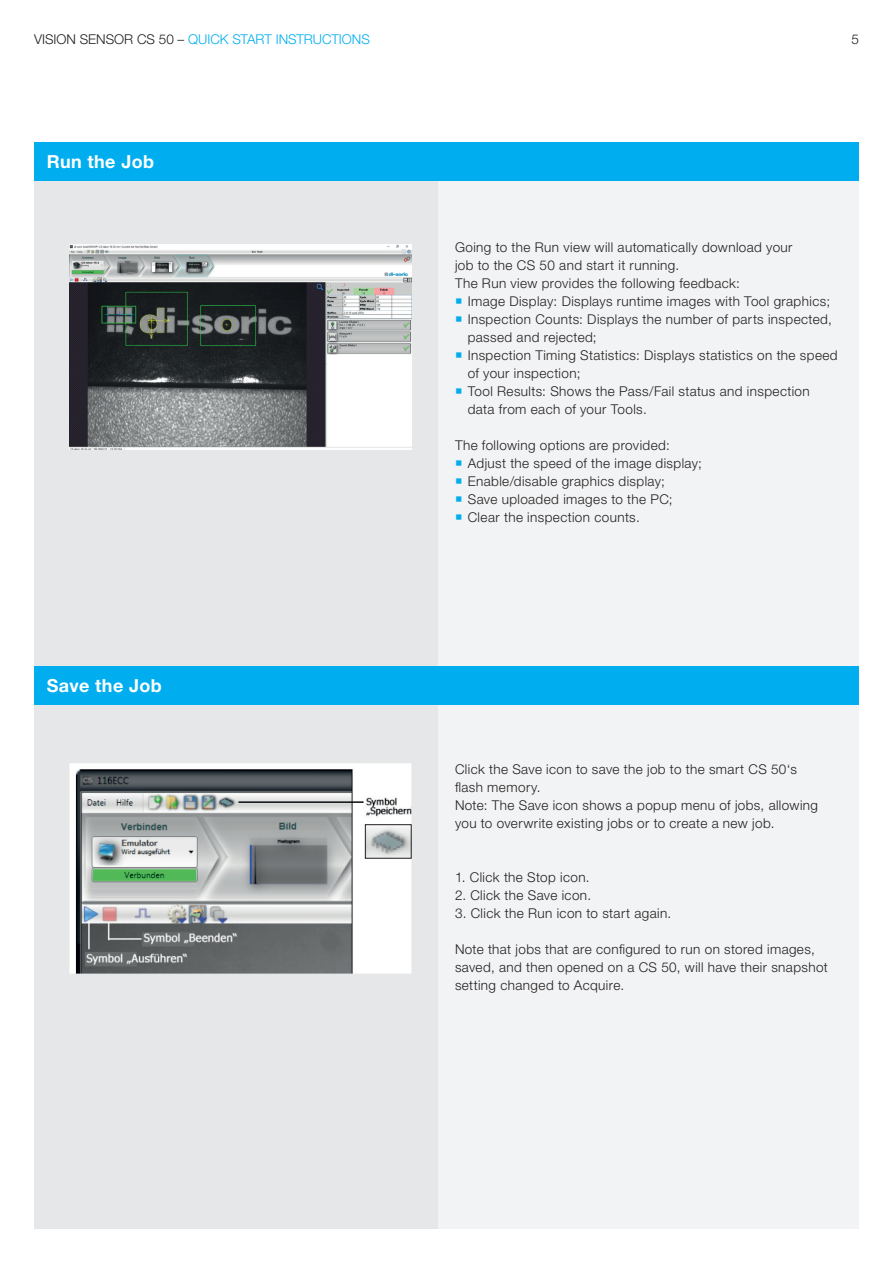
<style>
.page{position:relative;width:893px;height:1263px;background:#fff}
.page>*{position:absolute;margin:0;border:0;box-sizing:border-box;transform-origin:0 0}
.t1{font:700 18px "Helvetica Neue LTW1 G";letter-spacing:.02em;color:#fff}
.t2{font:300 13.5px/18px "Helvetica Neue LTW1 G";letter-spacing:.03em;color:#231f20}
.t3{font:300 13.5px "Helvetica Neue LTW1 G";color:#00aeef}
.s1{color:#231f20}
.s2{color:#00aeef}
</style>
<div class="page">
<div style="left:34px;top:181px;width:825px;height:1048px;background:#e6e7e9"></div>
<div style="left:438px;top:181px;width:421px;height:1048px;background:#f2f3f4"></div>
<img style="left:69px;top:244px;width:342px;height:206px">
<img style="left:69px;top:763px;width:342px;height:210px">
<div style="left:34px;top:142px;width:825px;height:39px;background:#00aeef"></div>
<div style="left:34px;top:666px;width:825px;height:39px;background:#00aeef"></div>
<img style="left:367px;top:826px;width:42px;height:30px">
<div style="left:365px;top:824px;width:46px;height:34px;border:1px solid #231f20"></div>
<p class="t3" style="left:34px;top:31px;width:337px"><span class="s1">VISION SENSOR CS 50 –</span> QUICK START INSTRUCTIONS</p>
<p class="t2" style="left:851px;top:30px;width:9px">5</p>
<h1 class="t1" style="left:47px;top:150px;width:109px">Run the Job</h1>
<h1 class="t1" style="left:47px;top:675px;width:117px">Save the Job</h1>
<p class="t2" style="left:455px;top:238px;width:339px">Going to the Run view will automatically download your job to the CS 50 and start it running.<br>The Run view provides the following feedback:</p>
<p class="t2" style="left:455px;top:292px;width:377px"><span class="s2">○</span> Image Display: Displays runtime images with Tool graphics;</p>
<p class="t2" style="left:468px;top:310px;width:366px;text-indent:-13px"><span class="s2">○</span> Inspection Counts: Displays the number of parts inspected, passed and rejected;</p>
<p class="t2" style="left:468px;top:346px;width:371px;text-indent:-13px"><span class="s2">○</span> Inspection Timing Statistics: Displays statistics on the speed of your inspection;</p>
<p class="t2" style="left:468px;top:382px;width:343px;text-indent:-13px"><span class="s2">○</span> Tool Results: Shows the Pass/Fail status and inspection data from each of your Tools.</p>
<p class="t2" style="left:455px;top:436px;width:216px">The following options are provided:</p>
<p class="t2" style="left:455px;top:454px;width:249px"><span class="s2">○</span> Adjust the speed of the image display;</p>
<p class="t2" style="left:455px;top:472px;width:212px"><span class="s2">○</span> Enable/disable graphics display;</p>
<p class="t2" style="left:455px;top:490px;width:219px"><span class="s2">○</span> Save uploaded images to the PC;</p>
<p class="t2" style="left:455px;top:508px;width:186px"><span class="s2">○</span> Clear the inspection counts.</p>
<p class="t2" style="left:455px;top:760px;width:365px">Click the Save icon to save the job to the smart CS 50‘s flash memory.<br>Note: The Save icon shows a popup menu of jobs, allowing you to overwrite existing jobs or to create a new job.</p>
<p class="t2" style="left:455px;top:868px;width:136px">1. Click the Stop icon.</p>
<p class="t2" style="left:455px;top:886px;width:138px">2. Click the Save icon.</p>
<p class="t2" style="left:455px;top:904px;width:218px">3. Click the Run icon to start again.</p>
<p class="t2" style="left:455px;top:940px;width:374px">Note that jobs that are configured to run on stored images, saved, and then opened on a CS 50, will have their snapshot setting changed to Acquire.</p>
</div>
